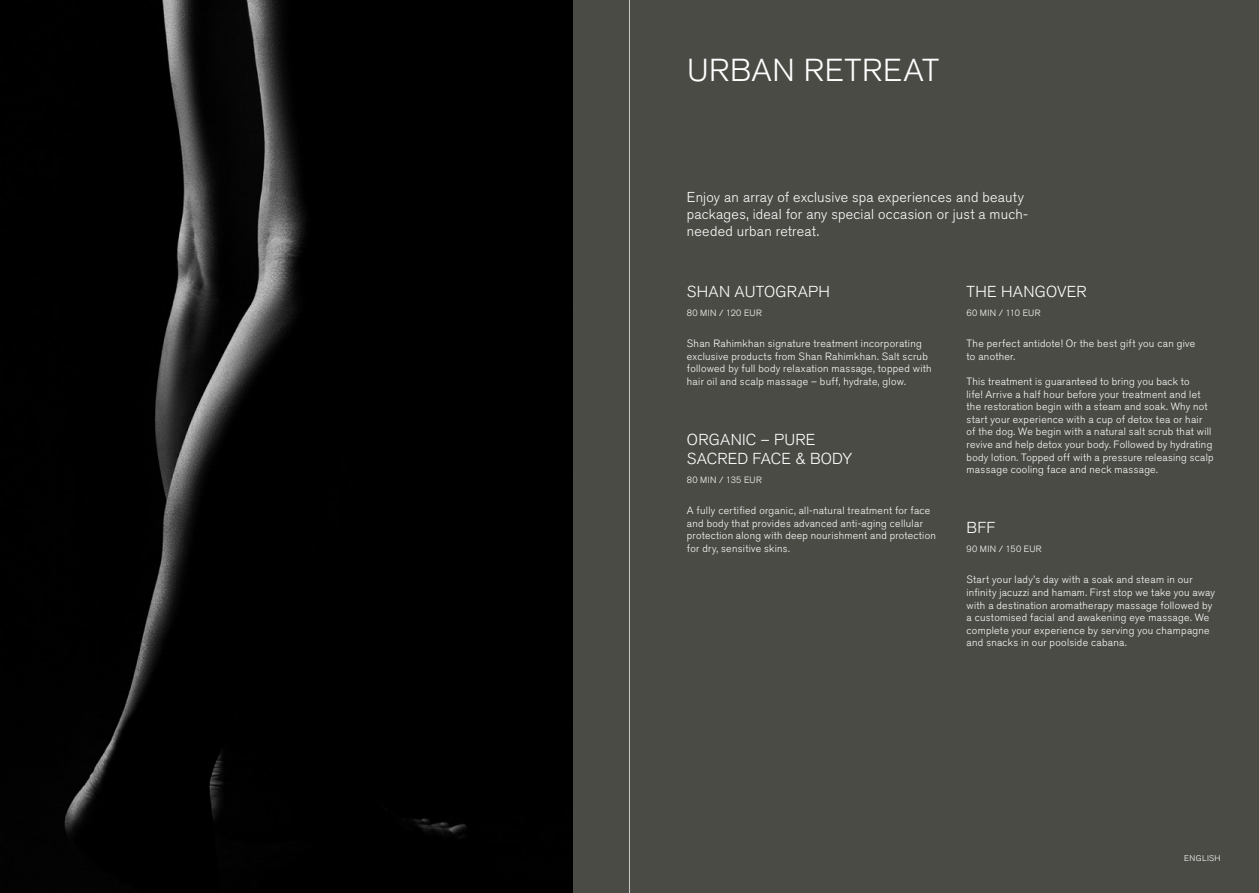
<style>
.page{position:relative;width:1259px;height:893px;background:#4b4b46}
.page>*{position:absolute;margin:0;border:0;box-sizing:border-box;transform-origin:0 0}
.t1{font:300 31.5px "Akzidenz Grotesk BE";letter-spacing:.015em;color:#fff}
.t2{font:300 15.75px/18.9px "Akzidenz Grotesk BE";letter-spacing:.015em;color:#fff}
.t3{font:300 14.25px/17.1px "Akzidenz Grotesk BE";letter-spacing:.015em;color:#fff}
.t4{font:300 10.5px/12.6px "Akzidenz Grotesk BE";letter-spacing:.025em;color:#fff}
.t5{font:300 9px "Akzidenz Grotesk BE";letter-spacing:.035em;color:#fff}
.t6{font:300 8.25px "Akzidenz Grotesk BE";letter-spacing:.045em;color:#fff}
</style>
<div class="page">
<div style="left:0;top:0;width:572px;height:893px;background:#000"></div>
<hr style="left:629px;top:0;width:1px;height:893px;background:#c6c7c8">
<h1 class="t1" style="left:687px;top:52px;width:253px">URBAN RETREAT</h1>
<h3 class="t3" style="left:687px;top:189px;width:342px">Enjoy an array of exclusive spa experiences and beauty packages, ideal for any special occasion or just a much&shy;needed urban retreat.</h3>
<h2 class="t2" style="left:687px;top:282px;width:145px">SHAN AUTOGRAPH</h2>
<p class="t5" style="left:687px;top:307px;width:77px">80 MIN / 120 EUR</p>
<p class="t4" style="left:687px;top:337px;width:246px">Shan Rahimkhan signature treatment incorporating exclusive products from Shan Rahimkhan. Salt scrub followed by full body relaxation massage, topped with hair oil and scalp massage – buff, hydrate, glow.</p>
<h2 class="t2" style="left:687px;top:430px;width:167px">ORGANIC – PURE<br>SACRED FACE &amp; BODY</h2>
<p class="t5" style="left:687px;top:474px;width:77px">80 MIN / 135 EUR</p>
<p class="t4" style="left:687px;top:504px;width:250px">A fully certified organic, all-natural treatment for face and body that provides advanced anti-aging cellular protection along with deep nourishment and protection for dry, sensitive skins.</p>
<h2 class="t2" style="left:966px;top:282px;width:122px">THE HANGOVER</h2>
<p class="t5" style="left:966px;top:307px;width:76px">60 MIN / 110 EUR</p>
<p class="t4" style="left:966px;top:337px;width:230px">The perfect antidote! Or the best gift you can give to another.</p>
<p class="t4" style="left:966px;top:375px;width:248px">This treatment is guaranteed to bring you back to<br>life! Arrive a half hour before your treatment and let the restoration begin with a steam and soak. Why not start your experience with a cup of detox tea or hair of the dog. We begin with a natural salt scrub that will revive and help detox your body. Followed by hydrating body lotion. Topped off with a pressure releasing scalp massage cooling face and neck massage.</p>
<h2 class="t2" style="left:966px;top:518px;width:30px">BFF</h2>
<p class="t5" style="left:966px;top:544px;width:77px">90 MIN / 150 EUR</p>
<p class="t4" style="left:966px;top:574px;width:250px">Start your lady’s day with a soak and steam in our infinity jacuzzi and hamam. First stop we take you away with a destination aromatherapy massage followed by a customised facial and awakening eye massage. We complete your experience by serving you champagne and snacks in our poolside cabana.</p>
<p class="t6" style="left:1184px;top:853px;width:38px">ENGLISH</p>
</div>
